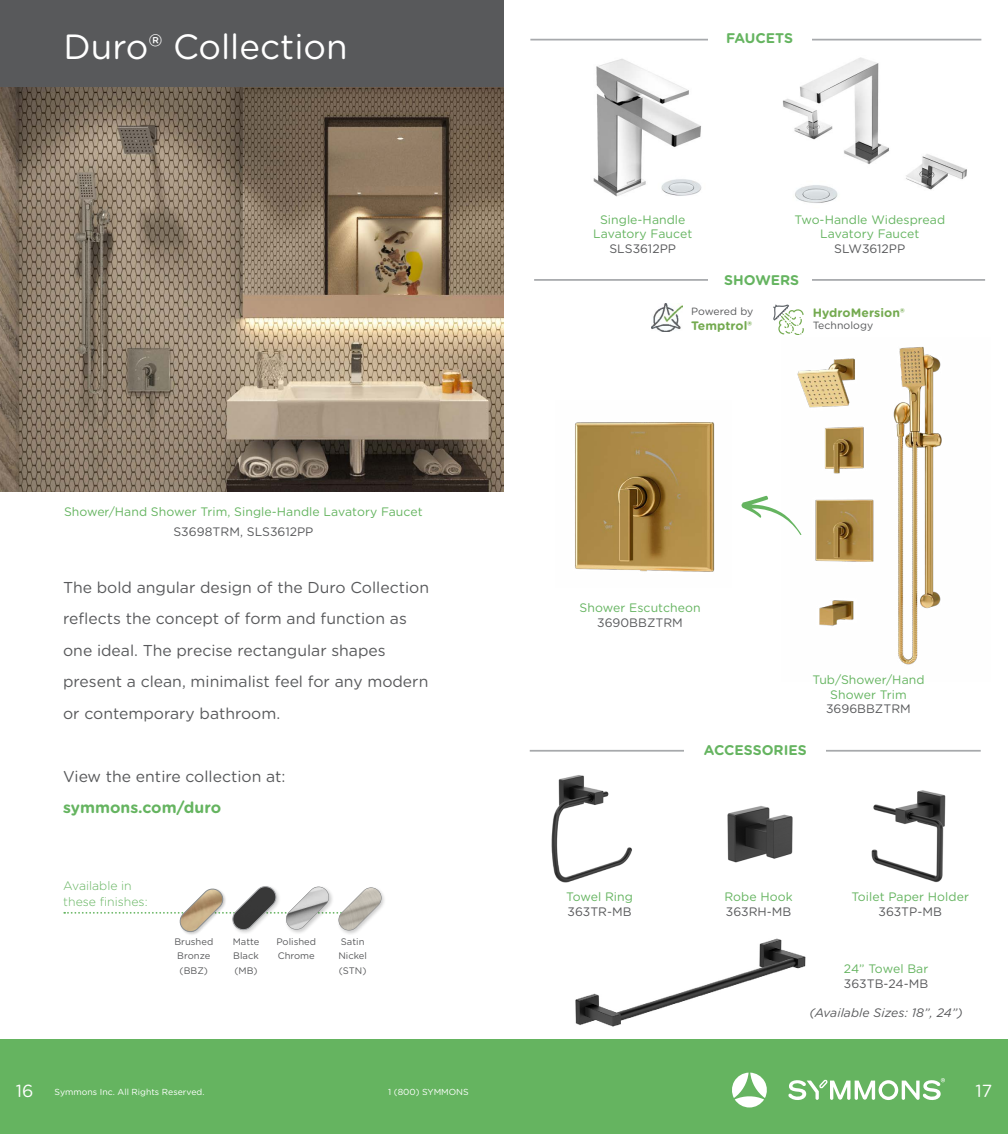
<style>
.page{position:relative;width:1008px;height:1134px;background:#fff}
.page>*{position:absolute;margin:0;border:0;box-sizing:border-box;transform-origin:0 0}
.t1{font:35px "Gotham Rounded";color:#fff}
.t2{font:17.5px "Gotham Rounded";color:#fff}
.t3{font:15.75px/31.5px "Gotham Rounded";color:#58595b}
.t4{font:700 15.75px "Gotham Rounded";color:#65b460}
.t5{font:700 14px "Gotham Rounded";color:#65b460}
.t6{font:12.25px/14.7px "Gotham Rounded";letter-spacing:.005em;color:#65b460;text-align:center}
.t7{font:12.25px "Gotham Rounded";color:#58595b}
.t8{font:300 12.25px/15.8px "Gotham Rounded";color:#65b460}
.t9{font:italic 12.25px "Gotham Rounded";letter-spacing:.005em;color:#58595b}
.t10{font:700 12.25px "Gotham Rounded";letter-spacing:.005em;color:#74aa50}
.t11{font:12.25px "Gotham Rounded";letter-spacing:-.015em;color:#65b460}
.t12{font:10.5px "Gotham Rounded";letter-spacing:.005em;color:#58595b}
.t13{font:10.5px "Gotham Rounded";letter-spacing:-.015em;color:#58595b}
.t14{font:9.45px/14.2px "Gotham Rounded";color:#58595b}
.t15{font:8.75px "Gotham Rounded";color:#fff}
.s1{font-size:17.5px}
</style>
<div class="page">
<div style="left:0;top:1040px;width:1008px;height:94px;background:#65b460"></div>
<svg style="left:788px;top:1078px;width:157px;height:22px"></svg>
<svg style="left:732px;top:1073px;width:35px;height:35px"></svg>
<div style="left:337px;top:886px;width:50px;height:50px;background:#000;opacity:.2"></div>
<div style="left:179px;top:888px;width:48px;height:47px;background:#000;opacity:.2"></div>
<svg style="left:64px;top:886px;width:318px;height:47px"></svg>
<img style="left:0;top:87px;width:504px;height:404px">
<div style="left:0;top:0;width:504px;height:87px;background:#58595b"></div>
<img style="left:727px;top:806px;width:66px;height:57px">
<img style="left:575px;top:938px;width:231px;height:89px">
<img style="left:871px;top:790px;width:75px;height:93px">
<img style="left:551px;top:775px;width:81px;height:108px">
<img style="left:593px;top:59px;width:109px;height:138px">
<img style="left:782px;top:57px;width:185px;height:146px">
<img style="left:797px;top:346px;width:145px;height:319px">
<hr style="left:530px;top:39px;width:451px;height:2px;background:#a7a9ac">
<div style="left:708px;top:31px;width:103px;height:19px;background:#fff"></div>
<hr style="left:530px;top:750px;width:451px;height:2px;background:#a7a9ac">
<div style="left:684px;top:744px;width:142px;height:18px;background:#fff"></div>
<img style="left:575px;top:422px;width:140px;height:150px">
<svg style="left:741px;top:496px;width:61px;height:39px"></svg>
<img style="left:651px;top:304px;width:31px;height:28px">
<hr style="left:534px;top:279px;width:451px;height:2px;background:#a7a9ac">
<div style="left:708px;top:274px;width:103px;height:18px;background:#fff"></div>
<svg style="left:773px;top:304px;width:31px;height:31px"></svg>
<h1 class="t1" style="left:63px;top:23px;width:286px">Duro® Collection</h1>
<p class="t6" style="left:64px;top:504px;width:360px">Shower/Hand Shower Trim, Single-Handle Lavatory Faucet</p>
<p class="t7" style="left:173px;top:523px;width:142px">S3698TRM, SLS3612PP</p>
<p class="t3" style="left:63px;top:571px;width:367px">The bold angular design of the Duro Collection reflects the concept of form and function as one ideal. The precise rectangular shapes present a clean, minimalist feel for any modern or contemporary bathroom.</p>
<p class="t3" style="left:63px;top:760px;width:224px">View the entire collection at:</p>
<p class="t4" style="left:63px;top:796px;width:160px">symmons.com/duro</p>
<p class="t8" style="left:63px;top:878px;width:86px">Available in these finishes:</p>
<p class="t14" style="left:174px;top:934px;width:40px;text-align:center">Brushed<br>Bronze (BBZ)</p>
<p class="t14" style="left:233px;top:934px;width:28px;text-align:justify">Matte Black (MB)</p>
<p class="t14" style="left:276px;top:934px;width:41px">Polished<br>Chrome</p>
<p class="t14" style="left:338px;top:934px;width:30px">Satin<br>Nickel (STN)</p>
<p class="t5" style="left:726px;top:27px;width:68px">FAUCETS</p>
<p class="t6" style="left:593px;top:211px;width:101px">Single-Handle<br>Lavatory Faucet</p>
<p class="t7" style="left:609px;top:240px;width:68px">SLS3612PP</p>
<p class="t6" style="left:794px;top:211px;width:152px">Two-Handle Widespread<br>Lavatory Faucet</p>
<p class="t7" style="left:834px;top:240px;width:73px">SLW3612PP</p>
<p class="t5" style="left:724px;top:270px;width:77px">SHOWERS</p>
<p class="t13" style="left:691px;top:305px;width:64px">Powered by</p>
<p class="t10" style="left:691px;top:317px;width:62px">Temptrol®</p>
<p class="t10" style="left:813px;top:304px;width:93px">HydroMersion®</p>
<p class="t12" style="left:813px;top:319px;width:62px">Technology</p>
<p class="t6" style="left:580px;top:600px;width:123px">Shower Escutcheon</p>
<p class="t7" style="left:597px;top:614px;width:87px">3690BBZTRM</p>
<p class="t6" style="left:812px;top:672px;width:114px">Tub/Shower/Hand<br>Shower Trim</p>
<p class="t7" style="left:826px;top:701px;width:86px">3696BBZTRM</p>
<p class="t6" style="left:566px;top:889px;width:68px">Towel Ring</p>
<p class="t7" style="left:568px;top:903px;width:66px">363TR-MB</p>
<p class="t5" style="left:704px;top:740px;width:104px">ACCESSORIES</p>
<p class="t6" style="left:725px;top:889px;width:70px">Robe Hook</p>
<p class="t7" style="left:726px;top:903px;width:67px">363RH-MB</p>
<p class="t6" style="left:851px;top:889px;width:119px">Toilet Paper Holder</p>
<p class="t7" style="left:879px;top:903px;width:65px">363TP-MB</p>
<p class="t11" style="left:844px;top:960px;width:86px">24” Towel Bar</p>
<p class="t7" style="left:844px;top:975px;width:86px">363TB-24-MB</p>
<p class="t9" style="left:810px;top:1005px;width:155px">(Available Sizes: 18”, 24”)</p>
<p class="t15" style="left:16px;top:1086px;width:190px"><span class="s1">16</span> Symmons Inc. All Rights Reserved.</p>
<p class="t15" style="left:388px;top:1086px;width:82px">1 (800) SYMMONS</p>
<p class="t2" style="left:976px;top:1079px;width:18px">17</p>
</div>
